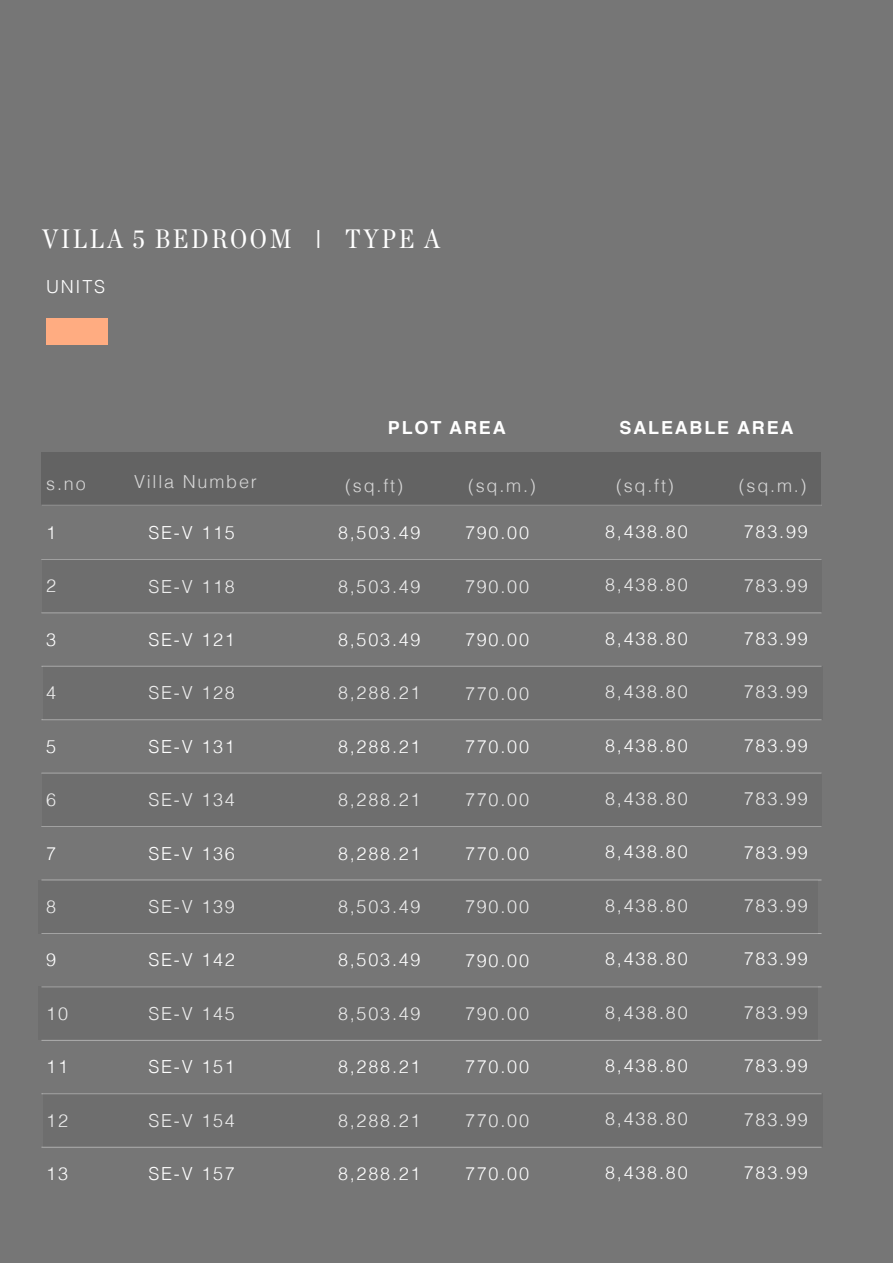
<style>
.page{position:relative;width:893px;height:1263px;background:#767676}
.page>*{position:absolute;margin:0;border:0;box-sizing:border-box;transform-origin:0 0}
.t1{font:27px "Chronicle Deck Cond";letter-spacing:.1em;color:#fff}
.t2{font:300 18px "Helvetica";letter-spacing:.1em;color:#fff}
.t3{font:700 18px "Helvetica";letter-spacing:.1em;color:#fff}
.s1{font-family:"Ringside Compressed";font-weight:300}
</style>
<div class="page">
<hr style="left:41px;top:559px;width:780px;height:1px;background:#fff">
<hr style="left:41px;top:612px;width:780px;height:1px;background:#fff">
<hr style="left:41px;top:666px;width:780px;height:1px;background:#fff">
<hr style="left:41px;top:719px;width:780px;height:1px;background:#fff">
<hr style="left:41px;top:773px;width:780px;height:1px;background:#fff">
<hr style="left:41px;top:1147px;width:780px;height:1px;background:#fff">
<hr style="left:41px;top:1093px;width:780px;height:1px;background:#fff">
<hr style="left:41px;top:1040px;width:780px;height:1px;background:#fff">
<hr style="left:41px;top:987px;width:780px;height:1px;background:#fff">
<hr style="left:41px;top:933px;width:780px;height:1px;background:#fff">
<hr style="left:41px;top:880px;width:780px;height:1px;background:#fff">
<hr style="left:41px;top:826px;width:780px;height:1px;background:#fff">
<div style="left:43px;top:1093px;width:780px;height:54px;background:#6e6e6e"></div>
<div style="left:38px;top:987px;width:779px;height:53px;background:#6e6e6e"></div>
<div style="left:38px;top:880px;width:779px;height:53px;background:#6e6e6e"></div>
<div style="left:43px;top:773px;width:779px;height:54px;background:#6e6e6e"></div>
<div style="left:43px;top:666px;width:780px;height:54px;background:#6e6e6e"></div>
<div style="left:43px;top:559px;width:779px;height:54px;background:#6e6e6e"></div>
<div style="left:41px;top:452px;width:780px;height:54px;background:#636363"></div>
<div style="left:46px;top:318px;width:62px;height:26px;background:#ffac81"></div>
<h1 class="t1" style="left:42px;top:218px;width:399px">VILLA 5 BEDROOM <span class="s1">I</span> TYPE A</h1>
<p class="t2" style="left:46px;top:271px;width:61px">UNITS</p>
<p class="t3" style="left:388px;top:413px;width:119px">PLOT AREA</p>
<p class="t3" style="left:620px;top:413px;width:175px">SALEABLE AREA</p>
<p class="t2" style="left:46px;top:469px;width:41px">s.no</p>
<p class="t2" style="left:134px;top:466px;width:124px">Villa Number</p>
<p class="t2" style="left:345px;top:471px;width:59px">(sq.ft)</p>
<p class="t2" style="left:468px;top:471px;width:69px">(sq.m.)</p>
<p class="t2" style="left:616px;top:471px;width:59px">(sq.ft)</p>
<p class="t2" style="left:739px;top:471px;width:69px">(sq.m.)</p>
<p class="t2" style="left:46px;top:517px;width:12px">1</p>
<p class="t2" style="left:46px;top:571px;width:12px">2</p>
<p class="t2" style="left:46px;top:624px;width:12px">3</p>
<p class="t2" style="left:46px;top:677px;width:12px">4</p>
<p class="t2" style="left:46px;top:731px;width:12px">5</p>
<p class="t2" style="left:46px;top:784px;width:12px">6</p>
<p class="t2" style="left:46px;top:838px;width:12px">7</p>
<p class="t2" style="left:46px;top:891px;width:12px">8</p>
<p class="t2" style="left:46px;top:945px;width:12px">9</p>
<p class="t2" style="left:46px;top:998px;width:23px">10</p>
<p class="t2" style="left:46px;top:1051px;width:23px">11</p>
<p class="t2" style="left:46px;top:1105px;width:23px">12</p>
<p class="t2" style="left:46px;top:1158px;width:23px">13</p>
<p class="t2" style="left:148px;top:517px;width:88px">SE-V 115</p>
<p class="t2" style="left:148px;top:571px;width:88px">SE-V 118</p>
<p class="t2" style="left:148px;top:624px;width:88px">SE-V 121</p>
<p class="t2" style="left:148px;top:678px;width:88px">SE-V 128</p>
<p class="t2" style="left:148px;top:731px;width:88px">SE-V 131</p>
<p class="t2" style="left:148px;top:784px;width:88px">SE-V 134</p>
<p class="t2" style="left:148px;top:838px;width:88px">SE-V 136</p>
<p class="t2" style="left:148px;top:891px;width:88px">SE-V 139</p>
<p class="t2" style="left:148px;top:945px;width:88px">SE-V 142</p>
<p class="t2" style="left:148px;top:998px;width:88px">SE-V 145</p>
<p class="t2" style="left:148px;top:1051px;width:88px">SE-V 151</p>
<p class="t2" style="left:148px;top:1105px;width:88px">SE-V 154</p>
<p class="t2" style="left:148px;top:1158px;width:88px">SE-V 157</p>
<p class="t2" style="left:338px;top:517px;width:84px">8,503.49</p>
<p class="t2" style="left:338px;top:571px;width:84px">8,503.49</p>
<p class="t2" style="left:338px;top:624px;width:84px">8,503.49</p>
<p class="t2" style="left:338px;top:678px;width:84px">8,288.21</p>
<p class="t2" style="left:338px;top:731px;width:84px">8,288.21</p>
<p class="t2" style="left:338px;top:784px;width:84px">8,288.21</p>
<p class="t2" style="left:338px;top:838px;width:84px">8,288.21</p>
<p class="t2" style="left:338px;top:891px;width:84px">8,503.49</p>
<p class="t2" style="left:338px;top:945px;width:84px">8,503.49</p>
<p class="t2" style="left:338px;top:998px;width:84px">8,503.49</p>
<p class="t2" style="left:338px;top:1051px;width:84px">8,288.21</p>
<p class="t2" style="left:338px;top:1105px;width:84px">8,288.21</p>
<p class="t2" style="left:338px;top:1158px;width:84px">8,288.21</p>
<p class="t2" style="left:465px;top:518px;width:66px">790.00</p>
<p class="t2" style="left:465px;top:571px;width:66px">790.00</p>
<p class="t2" style="left:465px;top:624px;width:66px">790.00</p>
<p class="t2" style="left:465px;top:678px;width:66px">770.00</p>
<p class="t2" style="left:465px;top:731px;width:66px">770.00</p>
<p class="t2" style="left:465px;top:785px;width:66px">770.00</p>
<p class="t2" style="left:465px;top:838px;width:66px">770.00</p>
<p class="t2" style="left:465px;top:891px;width:66px">790.00</p>
<p class="t2" style="left:465px;top:945px;width:66px">790.00</p>
<p class="t2" style="left:465px;top:998px;width:66px">790.00</p>
<p class="t2" style="left:465px;top:1052px;width:66px">770.00</p>
<p class="t2" style="left:465px;top:1105px;width:66px">770.00</p>
<p class="t2" style="left:465px;top:1158px;width:66px">770.00</p>
<p class="t2" style="left:605px;top:516px;width:84px">8,438.80</p>
<p class="t2" style="left:605px;top:570px;width:84px">8,438.80</p>
<p class="t2" style="left:605px;top:623px;width:84px">8,438.80</p>
<p class="t2" style="left:605px;top:676px;width:84px">8,438.80</p>
<p class="t2" style="left:605px;top:730px;width:84px">8,438.80</p>
<p class="t2" style="left:605px;top:783px;width:84px">8,438.80</p>
<p class="t2" style="left:605px;top:837px;width:84px">8,438.80</p>
<p class="t2" style="left:605px;top:890px;width:84px">8,438.80</p>
<p class="t2" style="left:605px;top:943px;width:84px">8,438.80</p>
<p class="t2" style="left:605px;top:997px;width:84px">8,438.80</p>
<p class="t2" style="left:605px;top:1050px;width:84px">8,438.80</p>
<p class="t2" style="left:605px;top:1104px;width:84px">8,438.80</p>
<p class="t2" style="left:605px;top:1157px;width:84px">8,438.80</p>
<p class="t2" style="left:744px;top:516px;width:66px">783.99</p>
<p class="t2" style="left:744px;top:570px;width:66px">783.99</p>
<p class="t2" style="left:744px;top:623px;width:66px">783.99</p>
<p class="t2" style="left:744px;top:677px;width:66px">783.99</p>
<p class="t2" style="left:744px;top:730px;width:66px">783.99</p>
<p class="t2" style="left:744px;top:783px;width:66px">783.99</p>
<p class="t2" style="left:744px;top:837px;width:66px">783.99</p>
<p class="t2" style="left:744px;top:890px;width:66px">783.99</p>
<p class="t2" style="left:744px;top:944px;width:66px">783.99</p>
<p class="t2" style="left:744px;top:997px;width:66px">783.99</p>
<p class="t2" style="left:744px;top:1050px;width:66px">783.99</p>
<p class="t2" style="left:744px;top:1104px;width:66px">783.99</p>
<p class="t2" style="left:744px;top:1157px;width:66px">783.99</p>
</div>
